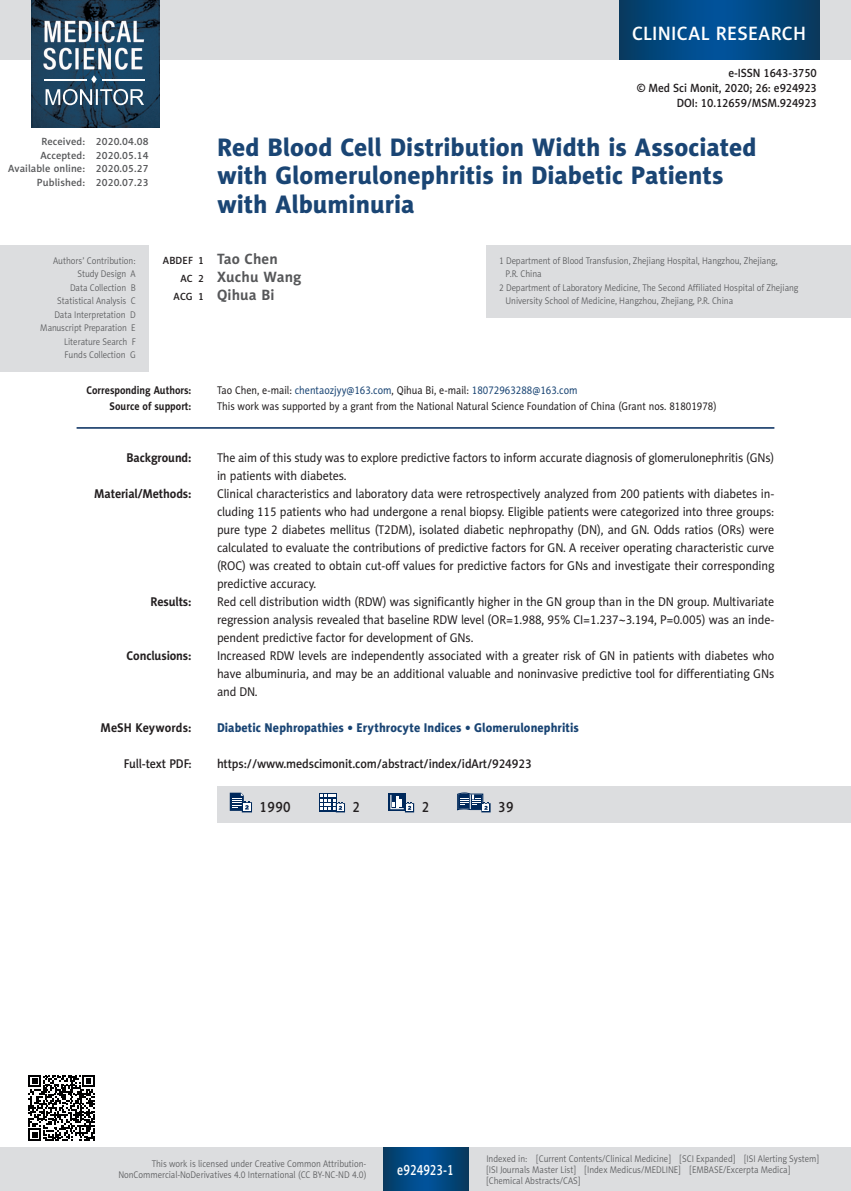
<style>
.page{position:relative;width:851px;height:1191px;background:#fff}
.page>*{position:absolute;margin:0;border:0;box-sizing:border-box;transform-origin:0 0}
.MSM_Tytul{font:25.5px/28.5px "Naomi Sans EFN Heavy";color:#1a4574}
.t1{font:19.5px "Naomi Sans EFN Medium";letter-spacing:.015em;color:#fff}
.MSM_Autorzy{font:700 15px "Naomi Sans EFN";letter-spacing:.01em;color:#57585a}
.MSM_e-PAGINA{font:15px "Naomi Sans EFN Medium";color:#fff;scale:.8 1}
.MSM_dane{font:15px "Naomi Sans EFN Medium";letter-spacing:.03em;color:#231f20;scale:.9 1}
.MSM_Summary_body{font:12.75px/18px "Naomi Sans EFN";letter-spacing:-.01em;color:#231f20;text-align:justify;scale:.95 1}
.MSM_Summary_body-2{font:12.75px/18px "Naomi Sans EFN";letter-spacing:-.01em;color:#231f20;scale:.94 1}
.MSM_full_text_pdf{font:12.75px "Naomi Sans EFN Medium";letter-spacing:-.01em;color:#231f20;scale:.95 1}
.MSM_keywords{font:12.75px "Naomi Sans EFN Heavy";letter-spacing:.005em;color:#1a4574;scale:.95 1}
.MSM_Summary_body-3{font:700 12.75px "Naomi Sans EFN";letter-spacing:-.01em;color:#231f20;scale:.95 1}
.MSM_keywords-2{font:700 12.75px "Naomi Sans EFN";letter-spacing:.005em;color:#231f20;scale:.95 1}
.MSM_Summary_body-4{font:700 12.75px "Naomi Sans EFN";letter-spacing:-.01em;color:#231f20;scale:.94 1}
.MSM_full_text_pdf-2{font:12px "Naomi Sans EFN Medium";letter-spacing:-.01em;color:#231f20;scale:.95 1}
.MSM_Support{font:11.25px "Naomi Sans EFN";color:#231f20;scale:.9 1}
.MSM_Adres{font:11.25px "Naomi Sans EFN";color:#1a4574;scale:.9 1}
.MSM_Adres-2{font:700 11.25px "Naomi Sans EFN";color:#231f20;scale:.9 1}
.MSM_Support-2{font:700 11.25px "Naomi Sans EFN";color:#231f20;scale:.9 1}
.t2{font:10.5px "Naomi Sans EFN Medium";letter-spacing:.01em;color:#57585a}
.MSM_Afiliacja{font:9.75px/11.2px "Naomi Sans EFN Light";color:#57585a;scale:.9 1}
.s1{font-family:"Naomi Sans EFN Medium";font-weight:400;font-size:10.5px;color:#231f20}
.s2{color:#231f20}
</style>
<div class="page">
<div style="left:217px;top:786px;width:633px;height:36px;background:#dcdddf"></div>
<svg style="left:230px;top:792px;width:22px;height:20px"></svg>
<div style="left:319px;top:793px;width:17px;height:18px;background:#00295c"></div>
<svg style="left:320px;top:794px;width:25px;height:18px"></svg>
<div style="left:388px;top:793px;width:18px;height:18px;background:#00295c"></div>
<svg style="left:390px;top:795px;width:24px;height:17px"></svg>
<svg style="left:457px;top:792px;width:33px;height:20px"></svg>
<hr style="left:77px;top:427px;width:697px;height:2px;background:#00295c">
<div style="left:0;top:246px;width:148px;height:126px;background:#dcdddf"></div>
<div style="left:486px;top:246px;width:364px;height:72px;background:#dcdddf"></div>
<svg style="left:28px;top:1075px;width:67px;height:66px"></svg>
<div style="left:0;top:1148px;width:850px;height:43px;background:#dcdddf"></div>
<svg style="left:383px;top:1147px;width:85px;height:43px;background:#02477e"></svg>
<div style="left:0;top:0;width:850px;height:60px;background:#dcdddf"></div>
<svg style="left:619px;top:0;width:200px;height:60px;background:#02477e"></svg>
<img style="left:32px;top:0;width:127px;height:128px">
<img style="left:45px;top:79px;width:41px;height:1px">
<img style="left:103px;top:79px;width:41px;height:1px">
<svg style="left:91px;top:75px;width:6px;height:8px"></svg>
<img style="left:46px;top:89px;width:98px;height:16px">
<h2 class="t1" style="left:632px;top:22px;width:175px">CLINICAL RESEARCH</h2>
<p class="t2" style="left:41px;top:136px;width:109px">Received: 2020.04.08</p>
<p class="t2" style="left:40px;top:149px;width:110px">Accepted: 2020.05.14</p>
<p class="t2" style="left:8px;top:163px;width:142px">Available online: 2020.05.27</p>
<p class="t2" style="left:37px;top:176px;width:113px">Published: 2020.07.23</p>
<p class="MSM_Afiliacja" style="left:53px;top:255px;width:93px">Authors’ Contribution:</p>
<p class="MSM_Afiliacja" style="left:77px;top:268px;width:66px">Study Design A</p>
<p class="MSM_Afiliacja" style="left:70px;top:282px;width:74px">Data Collection B</p>
<p class="MSM_Afiliacja" style="left:57px;top:295px;width:89px">Statistical Analysis C</p>
<p class="MSM_Afiliacja" style="left:54px;top:309px;width:92px">Data Interpretation D</p>
<p class="MSM_Afiliacja" style="left:40px;top:322px;width:107px">Manuscript Preparation E</p>
<p class="MSM_Afiliacja" style="left:64px;top:336px;width:81px">Literature Search F</p>
<p class="MSM_Afiliacja" style="left:65px;top:349px;width:80px">Funds Collection G</p>
<p class="MSM_full_text_pdf-2" style="left:728px;top:66px;width:95px">e-ISSN 1643-3750</p>
<p class="MSM_full_text_pdf-2" style="left:636px;top:81px;width:191px">© Med Sci Monit, 2020; 26: e924923</p>
<p class="MSM_full_text_pdf-2" style="left:676px;top:96px;width:149px">DOI: 10.12659/MSM.924923</p>
<p class="MSM_Tytul" style="left:217px;top:132px;width:541px">Red Blood Cell Distribution Width is Associated with Glomerulonephritis in Diabetic Patients with Albuminuria</p>
<p class="MSM_Autorzy" style="left:163px;top:250px;width:116px"><span class="s1">ABDEF 1</span> Tao Chen</p>
<p class="MSM_Autorzy" style="left:180px;top:268px;width:122px"><span class="s1">AC 2</span> Xuchu Wang</p>
<p class="MSM_Autorzy" style="left:173px;top:286px;width:102px"><span class="s1">ACG 1</span> Qihua Bi</p>
<p class="MSM_Afiliacja" style="left:505px;top:254px;width:304px;line-height:13.5px;text-indent:-6px">1 Department of Blood Transfusion, Zhejiang Hospital, Hangzhou, Zhejiang,<br>P.R. China</p>
<p class="MSM_Afiliacja" style="left:505px;top:281px;width:327px;line-height:13.5px;text-indent:-6px">2 Department of Laboratory Medicine, The Second Affiliated Hospital of Zhejiang<br>University School of Medicine, Hangzhou, Zhejiang, P.R. China</p>
<p class="MSM_Adres-2" style="left:86px;top:384px;width:118px">Corresponding Authors:</p>
<p class="MSM_Adres" style="left:217px;top:384px;width:402px"><span class="s2">Tao Chen, e-mail:</span> chentaozjyy@163.com<span class="s2">, Qihua Bi, e-mail:</span> 18072963288@163.com</p>
<p class="MSM_Support-2" style="left:110px;top:400px;width:92px">Source of support:</p>
<p class="MSM_Support" style="left:217px;top:400px;width:556px">This work was supported by a grant from the National Natural Science Foundation of China (Grant nos. 81801978)</p>
<p class="MSM_Summary_body-4" style="left:126px;top:450px;width:71px">Background:</p>
<p class="MSM_Summary_body-2" style="left:217px;top:449px;width:594px">The aim of this study was to explore predictive factors to inform accurate diagnosis of glomerulonephritis (GNs) in patients with diabetes.</p>
<p class="MSM_Summary_body-3" style="left:94px;top:486px;width:104px">Material/Methods:</p>
<p class="MSM_Summary_body" style="left:217px;top:485px;width:588px">Clinical characteristics and laboratory data were retrospectively analyzed from 200 patients with diabetes in&shy;cluding 115 patients who had undergone a renal biopsy. Eligible patients were categorized into three groups: pure type 2 diabetes mellitus (T2DM), isolated diabetic nephropathy (DN), and GN. Odds ratios (ORs) were calculated to evaluate the contributions of predictive factors for GN. A receiver operating characteristic curve (ROC) was created to obtain cut-off values for predictive factors for GNs and investigate their corresponding predictive accuracy.</p>
<p class="MSM_Summary_body-3" style="left:150px;top:594px;width:45px">Results:</p>
<p class="MSM_Summary_body" style="left:217px;top:593px;width:588px">Red cell distribution width (RDW) was significantly higher in the GN group than in the DN group. Multivariate regression analysis revealed that baseline RDW level (OR=1.988, 95% CI=1.237~3.194, P=0.005) was an inde&shy;pendent predictive factor for development of GNs.</p>
<p class="MSM_Summary_body-3" style="left:127px;top:648px;width:70px">Conclusions:</p>
<p class="MSM_Summary_body" style="left:217px;top:647px;width:588px">Increased RDW levels are independently associated with a greater risk of GN in patients with diabetes who have albuminuria, and may be an additional valuable and noninvasive predictive tool for differentiating GNs and DN.</p>
<p class="MSM_keywords-2" style="left:100px;top:720px;width:97px">MeSH Keywords:</p>
<p class="MSM_keywords" style="left:217px;top:720px;width:382px">Diabetic Nephropathies • Erythrocyte Indices • Glomerulonephritis</p>
<p class="MSM_full_text_pdf" style="left:124px;top:756px;width:73px">Full-text PDF:</p>
<p class="MSM_full_text_pdf" style="left:217px;top:756px;width:333px">https://www.medscimonit.com/abstract/index/idArt/924923</p>
<p class="MSM_dane" style="left:259px;top:798px;width:36px">1990</p>
<p class="MSM_dane" style="left:352px;top:798px;width:10px">2</p>
<p class="MSM_dane" style="left:421px;top:798px;width:10px">2</p>
<p class="MSM_dane" style="left:498px;top:798px;width:19px">39</p>
<p class="MSM_Afiliacja" style="left:118px;top:1158px;width:277px;text-align:right">This work is licensed under Creative Common Attribution-<br>NonCommercial-NoDerivatives 4.0 International (CC BY-NC-ND 4.0)</p>
<p class="MSM_e-PAGINA" style="left:397px;top:1160px;width:72px">e924923-1</p>
<p class="MSM_Afiliacja" style="left:486px;top:1152px;width:371px">Indexed in: [Current Contents/Clinical Medicine] [SCI Expanded] [ISI Alerting System] [ISI Journals Master List] [Index Medicus/MEDLINE] [EMBASE/Excerpta Medica] [Chemical Abstracts/CAS]</p>
</div>
